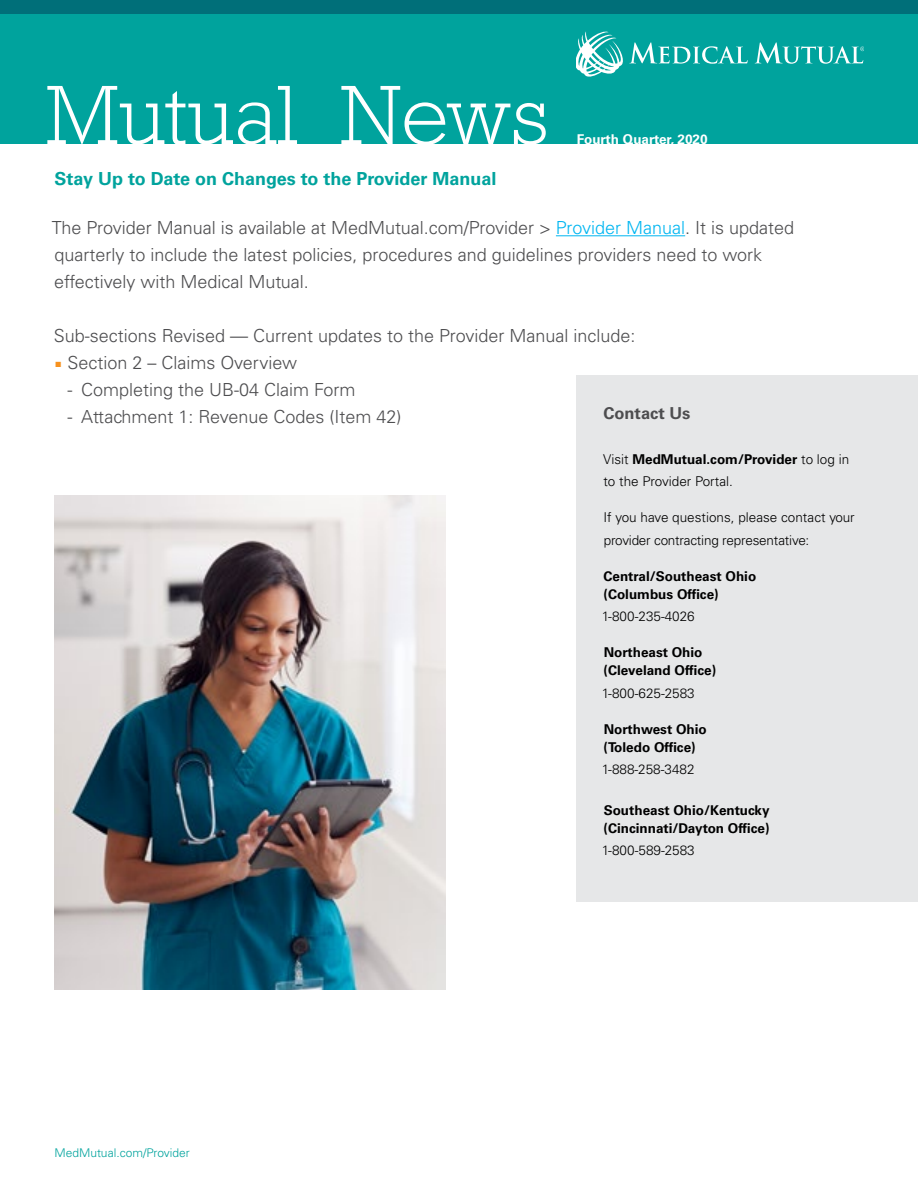
<style>
.page{position:relative;width:918px;height:1188px;background:#fff}
.page>*{position:absolute;margin:0;border:0;box-sizing:border-box;transform-origin:0 0}
.t1{font:300 85.5px "Rockwell Std";color:#fff}
.t2{font:300 18px/27px "Univers LT Std";color:#4d4d4f}
.t3{font:700 18px "Univers LT Std";color:#00a39d}
.t4{font:700 16.5px "Univers LT Std";color:#4d4d4f}
.t5{font:300 13.5px/22.5px "Univers LT Std";color:#000}
.t6{font:700 13.5px/18px "Univers LT Std";color:#000}
.t7{font:700 13.5px "Univers LT Std";color:#fff}
.t8{font:300 12px "Univers LT Std";color:#00a39d}
.s1{color:#00b6f1}
.s2{color:#f7921e}
.s3{font-weight:700}
</style>
<div class="page">
<div style="left:0;top:14px;width:918px;height:130px;background:#00a39d"></div>
<div style="left:0;top:0;width:918px;height:14px;background:#006f79"></div>
<hr style="left:556px;top:235px;width:129px;height:1px;background:#00b6f1">
<div style="left:576px;top:376px;width:342px;height:526px;background:#e6e7e8"></div>
<img style="left:54px;top:495px;width:392px;height:495px">
<svg style="left:755px;top:42px;width:109px;height:22px"></svg>
<svg style="left:576px;top:31px;width:172px;height:46px"></svg>
<h1 class="t1" style="left:46px;top:67px;width:505px">Mutual News</h1>
<p class="t3" style="left:55px;top:168px;width:444px">Stay Up to Date on Changes to the Provider Manual</p>
<p class="t7" style="left:577px;top:131px;width:132px">Fourth Quarter, 2020</p>
<p class="t2" style="left:52px;top:214px;width:744px">The Provider Manual is available at MedMutual.com/Provider &gt; <span class="s1">Provider Manual</span>. It is updated quarterly to include the latest policies, procedures and guidelines providers need to work effectively with Medical Mutual.</p>
<p class="t2" style="left:54px;top:322px;width:583px">Sub-sections Revised — Current updates to the Provider Manual include:</p>
<p class="t2" style="left:56px;top:349px;width:243px"><span class="s2">■</span> Section 2 – Claims Overview</p>
<p class="t2" style="left:68px;top:376px;width:289px">- Completing the UB-04 Claim Form</p>
<p class="t2" style="left:68px;top:403px;width:336px">- Attachment 1: Revenue Codes (Item 42)</p>
<p class="t4" style="left:603px;top:403px;width:89px">Contact Us</p>
<p class="t5" style="left:603px;top:447px;width:247px">Visit <span class="s3">MedMutual.com/Provider</span> to log in to the Provider Portal.</p>
<p class="t5" style="left:603px;top:506px;width:253px">If you have questions, please contact your provider contracting representative:</p>
<p class="t6" style="left:604px;top:567px;width:154px">Central/Southeast Ohio (Columbus Office)</p>
<p class="t5" style="left:602px;top:605px;width:95px">1-800-235-4026</p>
<p class="t6" style="left:604px;top:643px;width:114px">Northeast Ohio (Cleveland Office)</p>
<p class="t5" style="left:602px;top:682px;width:95px">1-800-625-2583</p>
<p class="t6" style="left:604px;top:720px;width:105px">Northwest Ohio (Toledo Office)</p>
<p class="t5" style="left:602px;top:758px;width:94px">1-888-258-3482</p>
<p class="t6" style="left:604px;top:801px;width:168px">Southeast Ohio/Kentucky (Cincinnati/Dayton Office)</p>
<p class="t5" style="left:602px;top:839px;width:95px">1-800-589-2583</p>
<p class="t8" style="left:55px;top:1145px;width:137px">MedMutual.com/Provider</p>
</div>
